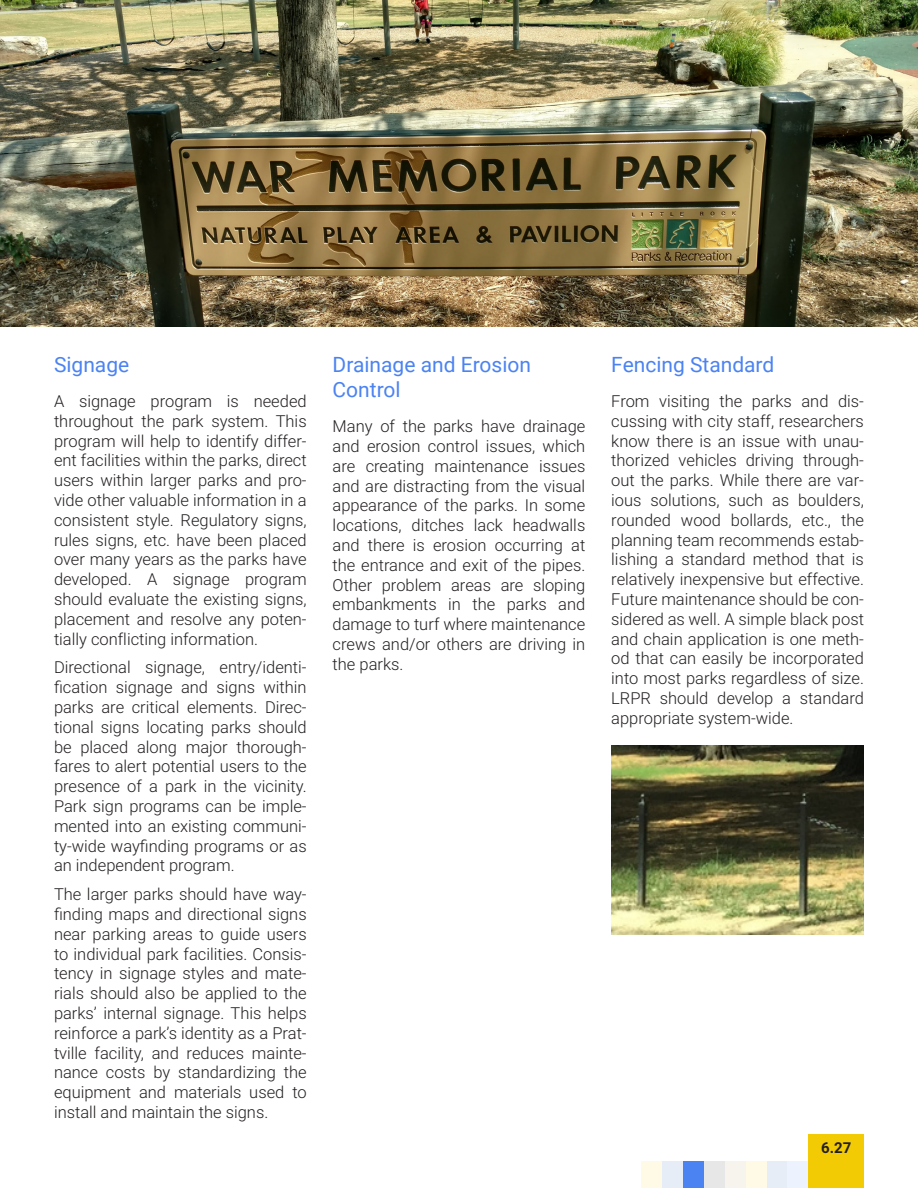
<style>
.page{position:relative;width:918px;height:1188px;background:#fff}
.page>*{position:absolute;margin:0;border:0;box-sizing:border-box;transform-origin:0 0}
.Heading_3{font:21px/25.2px "Roboto";color:#4b83f2}
.t1{font:300 16.5px/19.8px "Roboto";color:#231f20;text-align:justify}
.t2{font:700 15px "Roboto";color:#231f20}
</style>
<div class="page">
<div style="left:808px;top:1134px;width:56px;height:54px;background:#f2cb05"></div>
<img style="left:0;top:0;width:918px;height:327px">
<img style="left:611px;top:745px;width:253px;height:189px">
<div style="left:787px;top:1161px;width:21px;height:27px;background:#edf3fe"></div>
<div style="left:766px;top:1161px;width:21px;height:27px;background:#e6edf6"></div>
<div style="left:746px;top:1161px;width:20px;height:27px;background:#fefae6"></div>
<div style="left:725px;top:1161px;width:21px;height:27px;background:#f6f4ec"></div>
<div style="left:704px;top:1161px;width:21px;height:27px;background:#e7e7e7"></div>
<div style="left:683px;top:1161px;width:21px;height:27px;background:#4b83f2"></div>
<div style="left:662px;top:1161px;width:21px;height:27px;background:#e6edf6"></div>
<div style="left:642px;top:1161px;width:20px;height:27px;background:#fefae6"></div>
<p class="Heading_3" style="left:54px;top:351px;width:77px">Signage</p>
<p class="t1" style="left:54px;top:391px;width:254px">A signage program is needed throughout the park system. This program will help to identify differ&shy;ent facilities within the parks, direct users within larger parks and pro&shy;vide other valuable information in a consistent style. Regulatory signs, rules signs, etc. have been placed over many years as the parks have developed. A signage program should evaluate the existing signs, placement and resolve any poten&shy;tially conflicting information.</p>
<p class="t1" style="left:54px;top:657px;width:254px">Directional signage, entry/identi&shy;fication signage and signs within parks are critical elements. Direc&shy;tional signs locating parks should be placed along major thorough&shy;fares to alert potential users to the presence of a park in the vicinity.<br>Park sign programs can be imple&shy;mented into an existing communi&shy;ty-wide wayfinding programs or as an independent program.</p>
<p class="t1" style="left:54px;top:884px;width:254px">The larger parks should have way&shy;finding maps and directional signs near parking areas to guide users to individual park facilities. Consis&shy;tency in signage styles and mate&shy;rials should also be applied to the parks’ internal signage. This helps reinforce a park’s identity as a Prat&shy;tville facility, and reduces mainte&shy;nance costs by standardizing the equipment and materials used to install and maintain the signs.</p>
<p class="Heading_3" style="left:333px;top:351px;width:200px">Drainage and Erosion<br>Control</p>
<p class="t1" style="left:333px;top:416px;width:254px">Many of the parks have drainage and erosion control issues, which are creating maintenance issues and are distracting from the visual appearance of the parks. In some locations, ditches lack headwalls and there is erosion occurring at the entrance and exit of the pipes.<br>Other problem areas are sloping embankments in the parks and damage to turf where maintenance crews and/or others are driving in the parks.</p>
<p class="Heading_3" style="left:611px;top:351px;width:165px">Fencing Standard</p>
<p class="t1" style="left:611px;top:391px;width:254px">From visiting the parks and dis&shy;cussing with city staff, researchers know there is an issue with unau&shy;thorized vehicles driving through&shy;out the parks. While there are var&shy;ious solutions, such as boulders, rounded wood bollards, etc., the planning team recommends estab&shy;lishing a standard method that is relatively inexpensive but effective.<br>Future maintenance should be con&shy;sidered as well. A simple black post and chain application is one meth&shy;od that can easily be incorporated into most parks regardless of size.<br>LRPR should develop a standard appropriate system-wide.</p>
<p class="t2" style="left:821px;top:1137px;width:32px">6.27</p>
</div>
